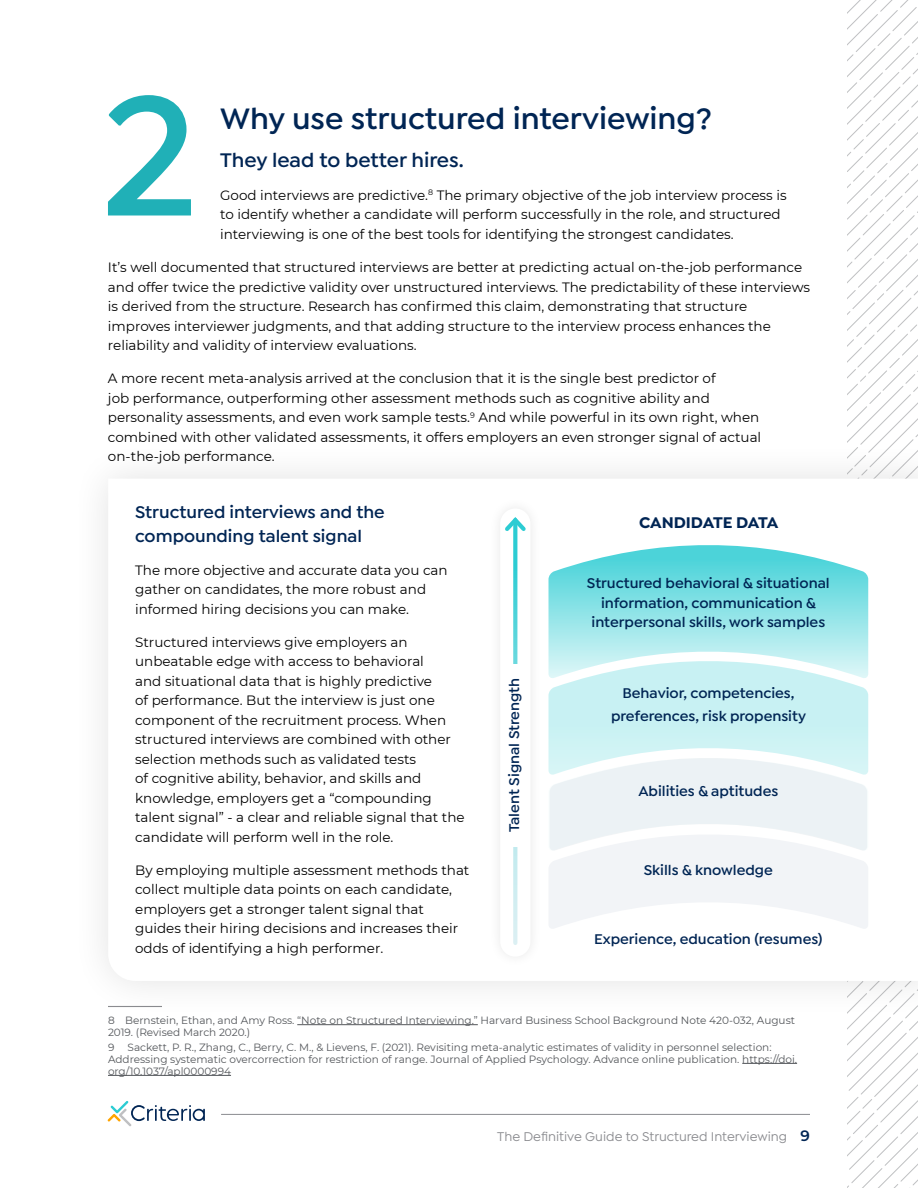
<style>
.page{position:relative;width:918px;height:1188px;background:#fff}
.page>*{position:absolute;margin:0;border:0;box-sizing:border-box;transform-origin:0 0}
.t1{font:600 179.25px "Isidora Sans";color:#20b0b7}
.t2{font:600 31.5px "Isidora Sans";color:#002554}
.t3{font:600 21px "Isidora Sans";color:#002554}
.t4{font:600 18px/24px "Isidora Sans";color:#002554}
.t5{font:700 16.5px "Isidora Sans";letter-spacing:-.01em;color:#002554}
.t6{font:600 15px/19.5px "Isidora Sans";color:#002554;text-align:center}
.t7{font:13.5px/19.5px "Montserrat";color:#000}
.t8{font:500 13.5px "Isidora Sans";color:#8b8c90}
.t9{font:10.5px/12px "Montserrat";color:#53565a}
.s1{font-family:"Montserrat";font-weight:600;font-size:15px;color:#002554}
</style>
<div class="page">
<hr style="left:221px;top:1114px;width:589px;height:1px;background:#8b8c90">
<svg style="left:108px;top:1101px;width:97px;height:25px"></svg>
<hr style="left:297px;top:1024px;width:181px;height:1px;background:#53565a">
<hr style="left:108px;top:1075px;width:123px;height:1px;background:#53565a">
<svg style="left:513px;top:535px;width:4px;height:408px"></svg>
<svg style="left:505px;top:517px;width:21px;height:18px"></svg>
<div style="left:505px;top:664px;width:18px;height:182px;background:#fff"></div>
<svg style="left:548px;top:0;width:370px;height:1188px"></svg>
<h1 class="t1" style="left:102px;top:50px;width:98px">2</h1>
<h2 class="t2" style="left:220px;top:101px;width:493px">Why use structured interviewing?</h2>
<h3 class="t3" style="left:220px;top:148px;width:245px">They lead to better hires.</h3>
<p class="t7" style="left:220px;top:185px;width:568px">Good interviews are predictive.<sup>8</sup> The primary objective of the job interview process is to identify whether a candidate will perform successfully in the role, and structured interviewing is one of the best tools for identifying the strongest candidates.</p>
<p class="t7" style="left:108px;top:257px;width:704px">It’s well documented that structured interviews are better at predicting actual on-the-job performance and offer twice the predictive validity over unstructured interviews. The predictability of these interviews is derived from the structure. Research has confirmed this claim, demonstrating that structure improves interviewer judgments, and that adding structure to the interview process enhances the reliability and validity of interview evaluations.</p>
<p class="t7" style="left:108px;top:368px;width:655px">A more recent meta-analysis arrived at the conclusion that it is the single best predictor of<br>job performance, outperforming other assessment methods such as cognitive ability and personality assessments, and even work sample tests.<sup>9</sup> And while powerful in its own right, when combined with other validated assessments, it offers employers an even stronger signal of actual on-the-job performance.</p>
<h3 class="t4" style="left:135px;top:500px;width:251px">Structured interviews and the compounding talent signal</h3>
<p class="t7" style="left:135px;top:560px;width:314px">The more objective and accurate data you can gather on candidates, the more robust and informed hiring decisions you can make.</p>
<p class="t7" style="left:135px;top:632px;width:331px">Structured interviews give employers an unbeatable edge with access to behavioral<br>and situational data that is highly predictive<br>of performance. But the interview is just one component of the recruitment process. When structured interviews are combined with other selection methods such as validated tests<br>of cognitive ability, behavior, and skills and knowledge, employers get a “compounding talent signal” - a clear and reliable signal that the candidate will perform well in the role.</p>
<p class="t7" style="left:135px;top:860px;width:336px">By employing multiple assessment methods that collect multiple data points on each candidate, employers get a stronger talent signal that guides their hiring decisions and increases their odds of identifying a high performer.</p>
<p class="t5" style="left:639px;top:512px;width:141px">CANDIDATE DATA</p>
<p class="t6" style="left:587px;top:574px;width:244px">Structured behavioral &amp; situational information, communication &amp; interpersonal skills, work samples</p>
<p class="t6" style="left:505px;top:832px;width:156px;rotate:-90deg">Talent Signal Strength</p>
<p class="t6" style="left:611px;top:682px;width:196px;line-height:23px">Behavior, competencies, preferences, risk propensity</p>
<p class="t6" style="left:638px;top:781px;width:141px">Abilities &amp; aptitudes</p>
<p class="t6" style="left:644px;top:860px;width:131px">Skills &amp; knowledge</p>
<p class="t6" style="left:594px;top:930px;width:230px">Experience, education (resumes)</p>
<p class="t9" style="left:108px;top:1014px;width:689px">8 Bernstein, Ethan, and Amy Ross. “Note on Structured Interviewing.” Harvard Business School Background Note 420-032, August<br>2019. (Revised March 2020.)</p>
<p class="t9" style="left:108px;top:1040px;width:8px">9</p>
<p class="t9" style="left:108px;top:1040px;width:691px;text-indent:20px">Sackett, P. R., Zhang, C., Berry, C. M., &amp; Lievens, F. (2021). Revisiting meta-analytic estimates of validity in personnel selection:<br>Addressing systematic overcorrection for restriction of range. Journal of Applied Psychology. Advance online publication. https://doi. org/10.1037/apl0000994</p>
<p class="t8" style="left:497px;top:1129px;width:314px">The Definitive Guide to Structured Interviewing <span class="s1">9</span></p>
</div>
